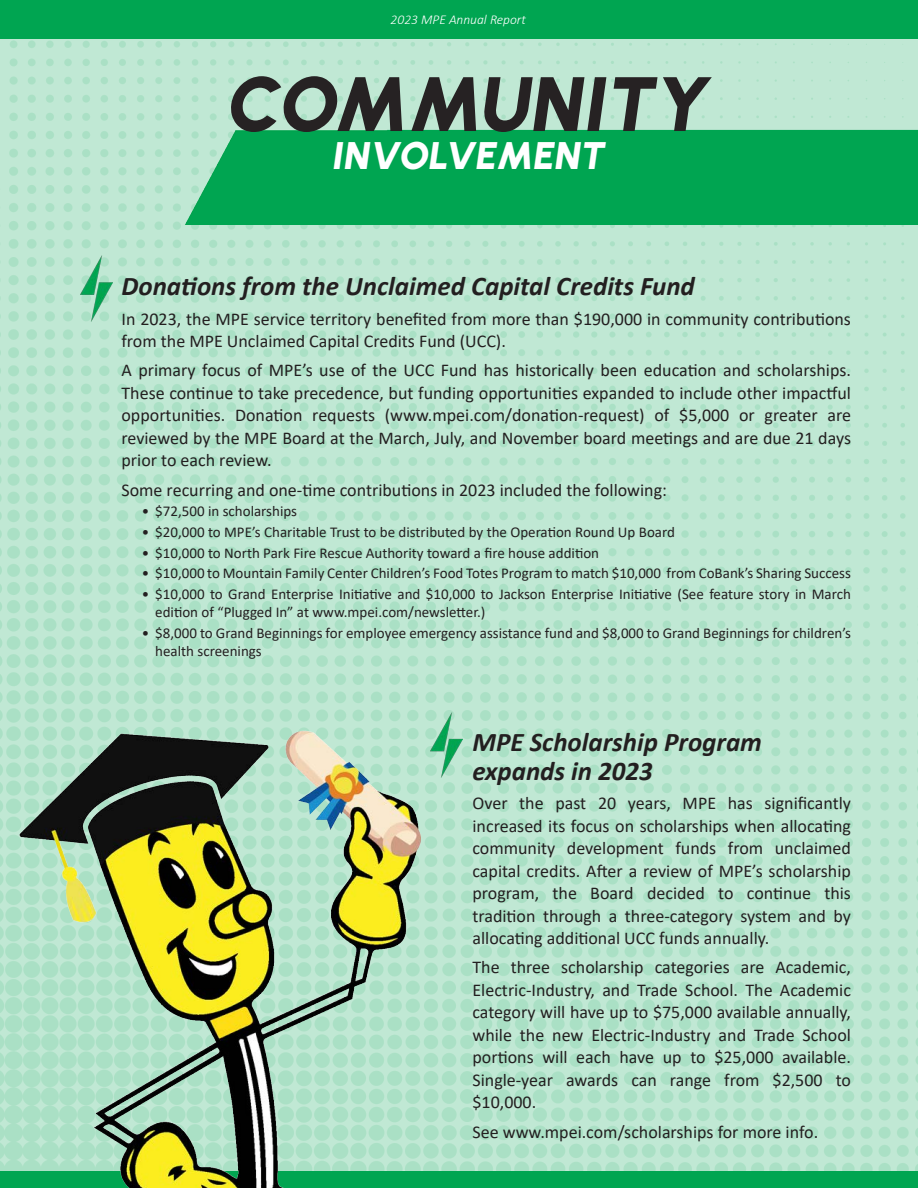
<style>
.page{position:relative;width:918px;height:1188px;background:#fff}
.page>*{position:absolute;margin:0;border:0;box-sizing:border-box;transform-origin:0 0}
.t1{font:italic 900 76.8px "Urbanist";letter-spacing:-.01em;color:#262223}
.t2{font:italic 900 38.4px "Urbanist";letter-spacing:-.005em;color:#fff}
.t3{font:italic 700 27px/28.5px "Calibri";color:#231f20}
.t4{font:18px/22.5px "Calibri";color:#231f20;text-align:justify}
.t5{font:15px/18px "Calibri";color:#231f20}
.t6{font:italic 300 13.5px "Calibri";color:#fff}
</style>
<div class="page">
<img style="left:0;top:39px;width:918px;height:1132px">
<img style="left:19px;top:56px;width:899px;height:169px">
<div style="left:0;top:0;width:918px;height:39px;background:#00a551"></div>
<div style="left:0;top:1171px;width:918px;height:17px;background:#00a551"></div>
<img style="left:81px;top:256px;width:32px;height:65px">
<img style="left:0;top:655px;width:625px;height:533px">
<img style="left:431px;top:713px;width:31px;height:65px">
<p class="t6" style="left:391px;top:11px;width:137px">2023 MPE Annual Report</p>
<p class="t1" style="left:228px;top:54px;width:484px">COMMUNITY</p>
<p class="t2" style="left:333px;top:131px;width:274px">INVOLVEMENT</p>
<p class="t3" style="left:122px;top:271px;width:575px">Donations from the Unclaimed Capital Credits Fund</p>
<p class="t4" style="left:122px;top:307px;width:731px">In 2023, the MPE service territory benefited from more than $190,000 in community contributions from the MPE Unclaimed Capital Credits Fund (UCC).</p>
<p class="t4" style="left:122px;top:359px;width:731px">A primary focus of MPE’s use of the UCC Fund has historically been education and scholarships.<br>These continue to take precedence, but funding opportunities expanded to include other impactful opportunities. Donation requests (www.mpei.com/donation-request) of $5,000 or greater are reviewed by the MPE Board at the March, July, and November board meetings and are due 21 days prior to each review.</p>
<p class="t4" style="left:122px;top:478px;width:547px">Some recurring and one-time contributions in 2023 included the following:</p>
<p class="t5" style="left:142px;top:502px;width:157px">• $72,500 in scholarships</p>
<p class="t5" style="left:142px;top:523px;width:535px">• $20,000 to MPE’s Charitable Trust to be distributed by the Operation Round Up Board</p>
<p class="t5" style="left:142px;top:543px;width:459px">• $10,000 to North Park Fire Rescue Authority toward a fire house addition</p>
<p class="t5" style="left:142px;top:564px;width:711px">• $10,000 to Mountain Family Center Children’s Food Totes Program to match $10,000 from CoBank’s Sharing Success</p>
<p class="t5" style="left:155px;top:585px;width:697px;text-indent:-14px">• $10,000 to Grand Enterprise Initiative and $10,000 to Jackson Enterprise Initiative (See feature story in March edition of “Plugged In” at www.mpei.com/newsletter.)</p>
<p class="t5" style="left:155px;top:623px;width:697px;text-indent:-14px">• $8,000 to Grand Beginnings for employee emergency assistance fund and $8,000 to Grand Beginnings for children’s health screenings</p>
<p class="t3" style="left:472px;top:727px;width:291px">MPE Scholarship Program expands in 2023</p>
<p class="t4" style="left:472px;top:791px;width:380px">Over the past 20 years, MPE has significantly increased its focus on scholarships when allocating community development funds from unclaimed capital credits. After a review of MPE’s scholarship program, the Board decided to continue this tradition through a three-category system and by allocating additional UCC funds annually.</p>
<p class="t4" style="left:472px;top:956px;width:380px">The three scholarship categories are Academic, Electric-Industry, and Trade School. The Academic category will have up to $75,000 available annually, while the new Electric-Industry and Trade School portions will each have up to $25,000 available.<br>Single-year awards can range from $2,500 to $10,000.</p>
<p class="t4" style="left:472px;top:1120px;width:347px">See www.mpei.com/scholarships for more info.</p>
</div>
